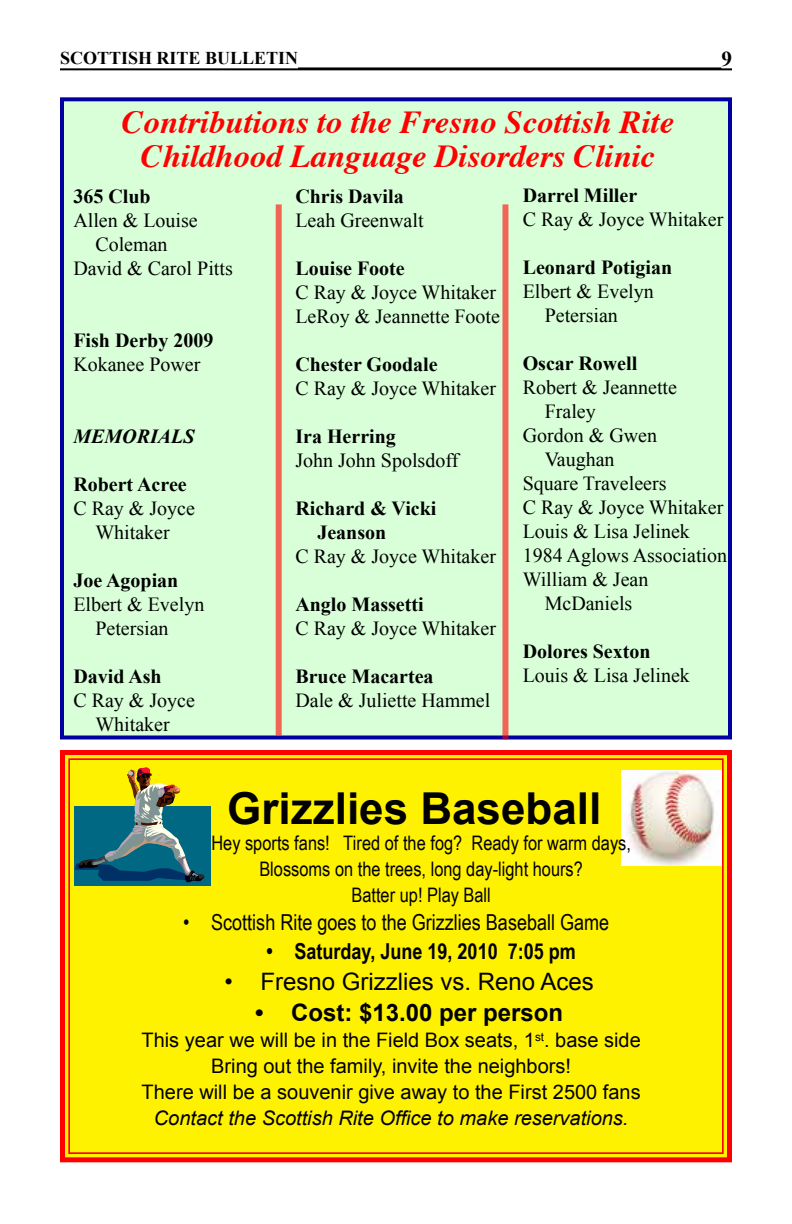
<style>
.page{position:relative;width:792px;height:1224px;background:#fff}
.page>*{position:absolute;margin:0;border:0;box-sizing:border-box;transform-origin:0 0}
.t1{font:700 44px "Arial";color:#000}
.t2{font:italic 700 32px/34px "Times";color:#f00;text-align:center}
.t3{font:24px "Arial";color:#000}
.t4{font:700 24px "Arial";color:#000}
.t5{font:22px "Arial Narrow";color:#000}
.t6{font:700 22px "Arial Narrow";color:#000}
.t7{font:700 21.2px "Times New Roman";color:#000}
.t8{font:20px/24px "Times New Roman";color:#000}
.t9{font:700 20px/24px "Times New Roman";color:#000}
.t10{font:20px/26px "Arial";color:#000;text-align:center}
.t11{font:20px/26px "Arial Narrow";color:#000;text-align:center}
.t12{font:italic 20px "Arial";color:#000}
.t13{font:italic 700 20px "Times New Roman";color:#000}
.t14{font:700 18px "Times New Roman";color:#000}
</style>
<div class="page">
<hr style="left:60px;top:68px;width:672px;height:2px;background:#000">
<hr style="left:298px;top:67px;width:423px;height:2px;background:#000">
<div style="left:60px;top:750px;width:672px;height:413px;background:#fff200"></div>
<div style="left:68px;top:758px;width:656px;height:396px;border:2px solid #f00"></div>
<img style="left:621px;top:770px;width:100px;height:96px">
<div style="left:74px;top:806px;width:137px;height:80px;background:#006882"></div>
<svg style="left:74px;top:767px;width:130px;height:115px"></svg>
<div style="left:60px;top:97px;width:672px;height:643px;background:#d9ffd9;border:4px solid #0000a0"></div>
<div style="left:276px;top:204px;width:6px;height:532px;background:#ef6656"></div>
<div style="left:502px;top:204px;width:6px;height:536px;background:#ef6656"></div>
<p class="t14" style="left:60px;top:46px;width:240px">SCOTTISH RITE BULLETIN</p>
<p class="t7" style="left:721px;top:45px;width:12px">9</p>
<h2 class="t2" style="left:122px;top:103px;width:554px">Contributions to the Fresno Scottish Rite<br>Childhood Language Disorders Clinic</h2>
<p class="t9" style="left:73px;top:184px;width:79px">365 Club</p>
<p class="t8" style="left:73px;top:208px;width:126px">Allen &amp; Louise</p>
<p class="t8" style="left:95px;top:232px;width:74px">Coleman</p>
<p class="t8" style="left:73px;top:256px;width:161px">David &amp; Carol Pitts</p>
<p class="t9" style="left:523px;top:182px;width:116px">Darrel Miller</p>
<p class="t8" style="left:523px;top:207px;width:202px">C Ray &amp; Joyce Whitaker</p>
<p class="t9" style="left:523px;top:254px;width:151px">Leonard Potigian</p>
<p class="t8" style="left:545px;top:279px;width:111px;text-indent:-22px">Elbert &amp; Evelyn<br>Petersian</p>
<p class="t9" style="left:523px;top:350px;width:116px">Oscar Rowell</p>
<p class="t8" style="left:523px;top:375px;width:156px">Robert &amp; Jeannette</p>
<p class="t8" style="left:545px;top:399px;width:53px">Fraley</p>
<p class="t8" style="left:523px;top:423px;width:136px">Gordon &amp; Gwen</p>
<p class="t8" style="left:545px;top:447px;width:71px">Vaughan</p>
<p class="t8" style="left:523px;top:471px;width:145px">Square Traveleers</p>
<p class="t8" style="left:523px;top:495px;width:202px">C Ray &amp; Joyce Whitaker</p>
<p class="t8" style="left:523px;top:519px;width:169px">Louis &amp; Lisa Jelinek</p>
<p class="t8" style="left:523px;top:543px;width:206px">1984 Aglows Association</p>
<p class="t8" style="left:523px;top:567px;width:127px">William &amp; Jean</p>
<p class="t8" style="left:545px;top:591px;width:89px">McDaniels</p>
<p class="t9" style="left:523px;top:638px;width:129px">Dolores Sexton</p>
<p class="t8" style="left:523px;top:663px;width:169px">Louis &amp; Lisa Jelinek</p>
<p class="t9" style="left:295px;top:184px;width:110px">Chris Davila</p>
<p class="t8" style="left:295px;top:208px;width:130px">Leah Greenwalt</p>
<p class="t9" style="left:295px;top:256px;width:111px">Louise Foote</p>
<p class="t8" style="left:295px;top:280px;width:206px">C Ray &amp; Joyce Whitaker<br>LeRoy &amp; Jeannette Foote</p>
<p class="t9" style="left:295px;top:352px;width:144px">Chester Goodale</p>
<p class="t8" style="left:295px;top:376px;width:202px">C Ray &amp; Joyce Whitaker</p>
<p class="t9" style="left:295px;top:424px;width:102px">Ira Herring</p>
<p class="t8" style="left:295px;top:448px;width:164px">John John Spolsdoff</p>
<p class="t9" style="left:317px;top:496px;width:121px;text-indent:-22px">Richard &amp; Vicki<br>Jeanson</p>
<p class="t8" style="left:295px;top:544px;width:202px">C Ray &amp; Joyce Whitaker</p>
<p class="t9" style="left:295px;top:592px;width:130px">Anglo Massetti</p>
<p class="t8" style="left:295px;top:616px;width:202px">C Ray &amp; Joyce Whitaker</p>
<p class="t9" style="left:295px;top:664px;width:140px">Bruce Macartea</p>
<p class="t8" style="left:295px;top:688px;width:196px">Dale &amp; Juliette Hammel</p>
<p class="t9" style="left:73px;top:328px;width:142px">Fish Derby 2009</p>
<p class="t8" style="left:73px;top:352px;width:129px">Kokanee Power</p>
<p class="t13" style="left:73px;top:422px;width:123px">MEMORIALS</p>
<p class="t9" style="left:73px;top:472px;width:115px">Robert Acree</p>
<p class="t8" style="left:73px;top:496px;width:123px;text-align:center">C Ray &amp; Joyce<br>Whitaker</p>
<p class="t9" style="left:73px;top:568px;width:107px">Joe Agopian</p>
<p class="t8" style="left:95px;top:592px;width:111px;text-indent:-22px">Elbert &amp; Evelyn<br>Petersian</p>
<p class="t9" style="left:73px;top:664px;width:90px">David Ash</p>
<p class="t8" style="left:73px;top:688px;width:123px;text-align:center">C Ray &amp; Joyce<br>Whitaker</p>
<h1 class="t1" style="left:227px;top:779px;width:376px">Grizzlies Baseball</h1>
<p class="t11" style="left:211px;top:829px;width:421px">Hey sports fans! Tired of the fog? Ready for warm days,<br>Blossoms on the trees, long day-light hours?<br>Batter up! Play Ball</p>
<p class="t5" style="left:183px;top:906px;width:428px">• Scottish Rite goes to the Grizzlies Baseball Game</p>
<p class="t6" style="left:266px;top:935px;width:311px">• Saturday, June 19, 2010 7:05 pm</p>
<p class="t3" style="left:224px;top:966px;width:371px">• Fresno Grizzlies vs. Reno Aces</p>
<p class="t4" style="left:255px;top:997px;width:310px">• Cost: $13.00 per person</p>
<p class="t10" style="left:142px;top:1028px;width:501px">This year we will be in the Field Box seats, 1<sup>st</sup>. base side<br>Bring out the family, invite the neighbors!<br>There will be a souvenir give away to the First 2500 fans</p>
<p class="t12" style="left:154px;top:1105px;width:476px">Contact the Scottish Rite Office to make reservations.</p>
</div>
